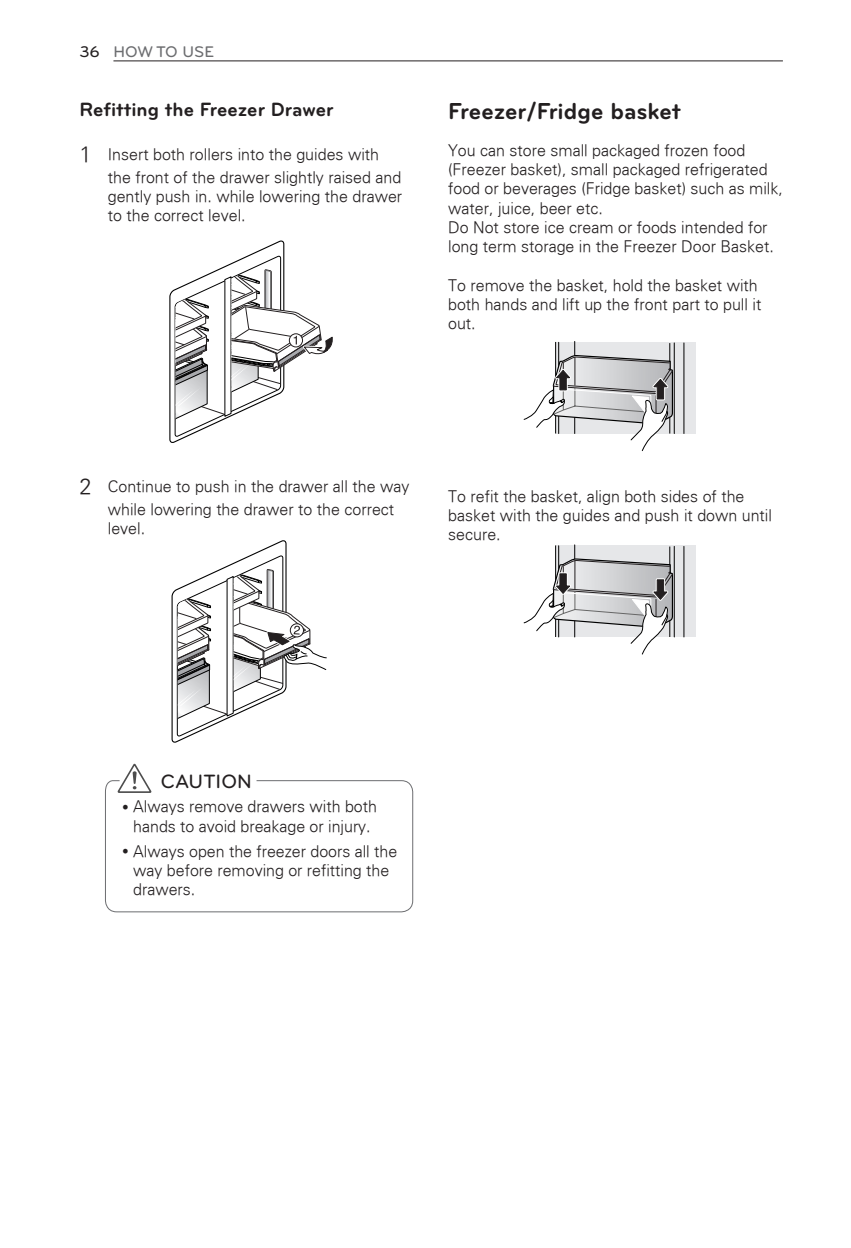
<style>
.page{position:relative;width:851px;height:1248px;background:#fff}
.page>*{position:absolute;margin:0;border:0;box-sizing:border-box;transform-origin:0 0}
.t1{font:700 24px "Bryant LG";color:#231f20}
.t2{font:700 20px "Bryant LG";color:#231f20}
.t3{font:500 20px "Bryant LG";color:#231f20}
.t4{font:300 16px/19.2px "Univers";color:#231f20}
.t5{font:500 16px "Bryant LG";color:#6c6d70}
.s1{color:#231f20}
.s2{font-size:22px}
</style>
<div class="page">
<hr style="left:113px;top:61px;width:669px;height:1px;background:#231f20">
<svg style="left:169px;top:240px;width:164px;height:203px"></svg>
<svg style="left:171px;top:540px;width:156px;height:202px"></svg>
<div style="left:556px;top:342px;width:139px;height:91px;background:#e6e7e9"></div>
<hr style="left:669px;top:343px;width:1px;height:69px;background:#000">
<hr style="left:555px;top:342px;width:1px;height:91px;background:#000">
<hr style="left:574px;top:341px;width:1px;height:92px;background:#000">
<hr style="left:673px;top:343px;width:1px;height:90px;background:#000">
<hr style="left:683px;top:343px;width:1px;height:90px;background:#000">
<hr style="left:558px;top:342px;width:1px;height:91px;background:#000">
<svg style="left:523px;top:354px;width:150px;height:97px"></svg>
<div style="left:556px;top:545px;width:139px;height:92px;background:#e6e7e9"></div>
<hr style="left:669px;top:546px;width:1px;height:70px;background:#000">
<hr style="left:555px;top:545px;width:1px;height:92px;background:#000">
<hr style="left:574px;top:545px;width:1px;height:92px;background:#000">
<hr style="left:673px;top:546px;width:1px;height:91px;background:#000">
<hr style="left:683px;top:546px;width:1px;height:91px;background:#000">
<hr style="left:558px;top:545px;width:1px;height:92px;background:#000">
<svg style="left:523px;top:557px;width:150px;height:98px"></svg>
<svg style="left:105px;top:763px;width:308px;height:149px"></svg>
<p class="t5" style="left:79px;top:42px;width:136px"><span class="s1">36</span> HOW TO USE</p>
<p class="t2" style="left:79px;top:97px;width:256px">Refitting the Freezer Drawer</p>
<p class="t4" style="left:108px;top:142px;width:295px;line-height:23px;text-indent:-28px"><span class="s2">1</span> Insert both rollers into the guides with the front of the drawer slightly raised and</p>
<p class="t4" style="left:108px;top:186px;width:296px">gently push in. while lowering the drawer to the correct level.</p>
<h1 class="t1" style="left:448px;top:96px;width:234px">Freezer/Fridge basket</h1>
<p class="t4" style="left:448px;top:140px;width:336px">You can store small packaged frozen food (Freezer basket), small packaged refrigerated food or beverages (Fridge basket) such as milk, water, juice, beer etc.<br>Do Not store ice cream or foods intended for long term storage in the Freezer Door Basket.</p>
<p class="t4" style="left:448px;top:275px;width:314px">To remove the basket, hold the basket with both hands and lift up the front part to pull it out.</p>
<p class="t4" style="left:108px;top:474px;width:303px;line-height:23px;text-indent:-28px"><span class="s2">2</span> Continue to push in the drawer all the way while lowering the drawer to the correct</p>
<p class="t4" style="left:108px;top:518px;width:39px">level.</p>
<p class="t4" style="left:448px;top:486px;width:325px">To refit the basket, align both sides of the basket with the guides and push it down until secure.</p>
<p class="t3" style="left:161px;top:768px;width:29px">CAUT</p>
<p class="t3" style="left:215px;top:768px;width:21px">ION</p>
<p class="t4" style="left:133px;top:796px;width:245px">Always remove drawers with both hands to avoid breakage or injury.</p>
<p class="t4" style="left:133px;top:840px;width:265px">Always open the freezer doors all the way before removing or refitting the drawers.</p>
</div>
